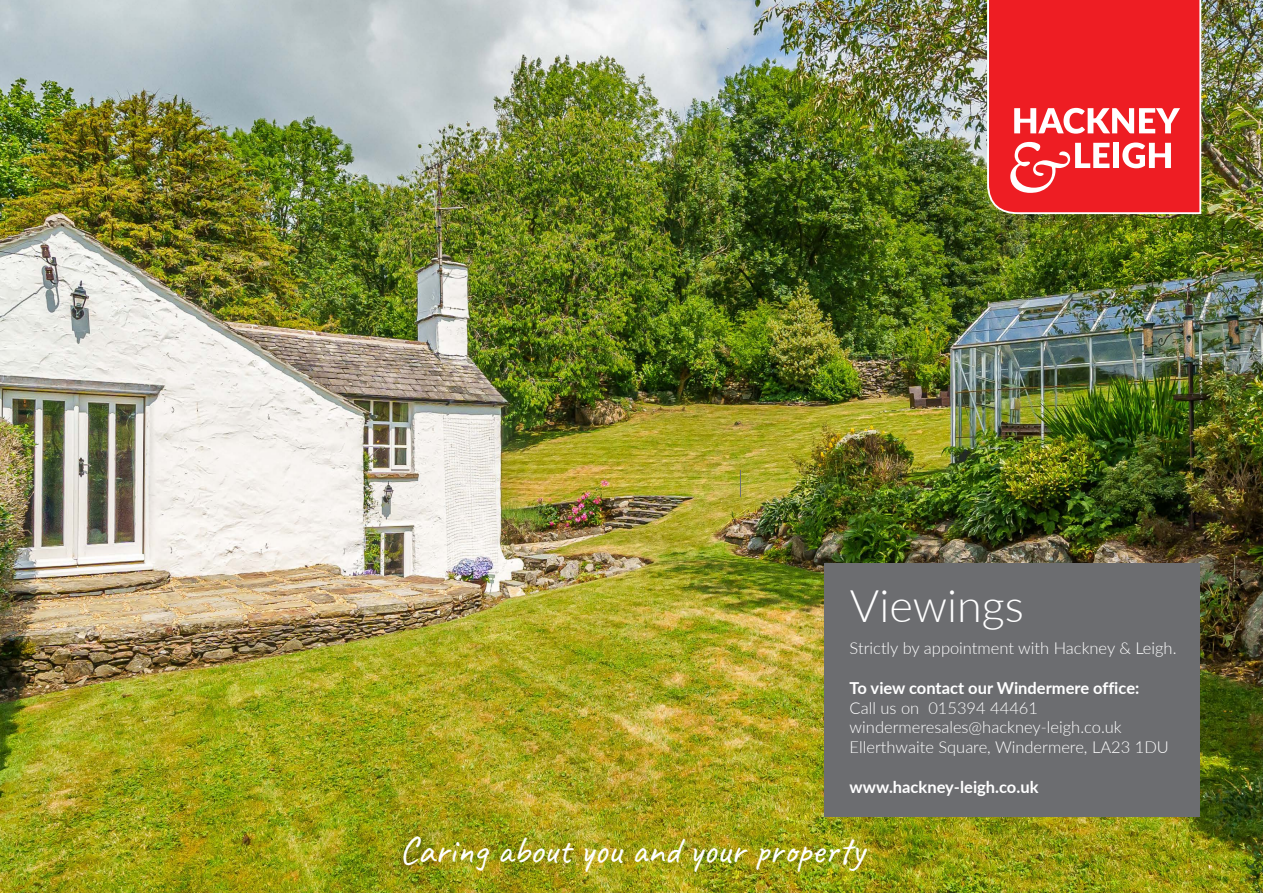
<style>
.page{position:relative;width:1263px;height:893px;background:#fff}
.page>*{position:absolute;margin:0;border:0;box-sizing:border-box;transform-origin:0 0}
.t1{font:300 45px "Lato";color:#fff}
.t2{font:39px "Caveat";color:#fff}
.t3{font:300 16.5px "Lato";color:#fff}
.t4{font:700 16.5px "Lato";color:#fff}
</style>
<div class="page">
<img style="left:0;top:0;width:1263px;height:893px">
<div style="left:987px;top:0;width:214px;height:214px;background:#ee1d23"></div>
<svg style="left:1014px;top:108px;width:166px;height:26px"></svg>
<svg style="left:1010px;top:142px;width:99px;height:51px"></svg>
<div style="left:1113px;top:143px;width:6px;height:25px;background:#fff"></div>
<svg style="left:1122px;top:143px;width:49px;height:25px"></svg>
<svg style="left:740px;top:470px;width:1px;height:27px"></svg>
<div style="left:824px;top:563px;width:375px;height:254px;background:#6c6d70"></div>
<p class="t1" style="left:850px;top:575px;width:176px">Viewings</p>
<p class="t3" style="left:850px;top:637px;width:328px">Strictly by appointment with Hackney &amp; Leigh.</p>
<p class="t4" style="left:850px;top:676px;width:291px">To view contact our Windermere office:</p>
<p class="t3" style="left:850px;top:696px;width:190px">Call us on 015394 44461</p>
<p class="t3" style="left:850px;top:716px;width:274px">windermeresales@hackney-leigh.co.uk</p>
<p class="t3" style="left:850px;top:736px;width:321px">Ellerthwaite Square, Windermere, LA23 1DU</p>
<p class="t4" style="left:850px;top:775px;width:190px">www.hackney-leigh.co.uk</p>
<p class="t2" style="left:399px;top:826px;width:467px">Caring about you and your property</p>
</div>
